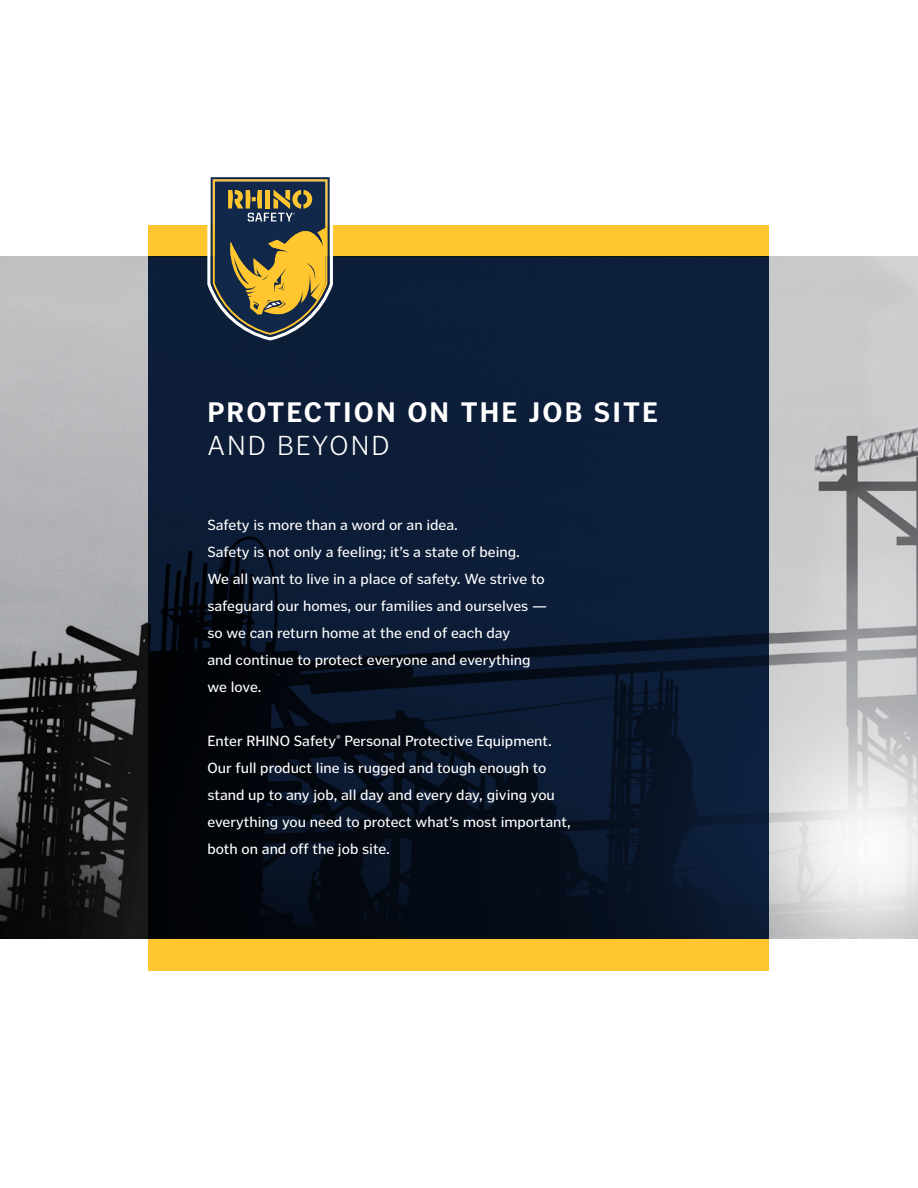
<style>
.page{position:relative;width:918px;height:1188px;background:#fff}
.page>*{position:absolute;margin:0;border:0;box-sizing:border-box;transform-origin:0 0}
.t1{font:700 28.35px "Poynter Gothic Text";letter-spacing:.075em;color:#fff}
.t2{font:300 28.35px "Poynter Gothic Text";letter-spacing:.075em;color:#fff}
.t3{font:15px/27px "Poynter Gothic Text";color:#fff}
</style>
<div class="page">
<img style="left:0;top:256px;width:918px;height:683px">
<svg style="left:148px;top:256px;width:622px;height:683px;background:#0a172d"></svg>
<div style="left:148px;top:225px;width:622px;height:31px;background:#ffc62f"></div>
<div style="left:148px;top:939px;width:622px;height:32px;background:#ffc62f"></div>
<svg style="left:207px;top:177px;width:126px;height:164px;background:#6d684c"></svg>
<h1 class="t1" style="left:207px;top:396px;width:452px">PROTECTION ON THE JOB SITE</h1>
<h1 class="t2" style="left:207px;top:430px;width:184px">AND BEYOND</h1>
<p class="t3" style="left:207px;top:512px;width:341px">Safety is more than a word or an idea.<br>Safety is not only a feeling; it’s a state of being.<br>We all want to live in a place of safety. We strive to safeguard our homes, our families and ourselves — so we can return home at the end of each day<br>and continue to protect everyone and everything we love.</p>
<p class="t3" style="left:207px;top:728px;width:365px">Enter RHINO Safety<sup>®</sup> Personal Protective Equipment.<br>Our full product line is rugged and tough enough to stand up to any job, all day and every day, giving you everything you need to protect what’s most important, both on and off the job site.</p>
</div>
